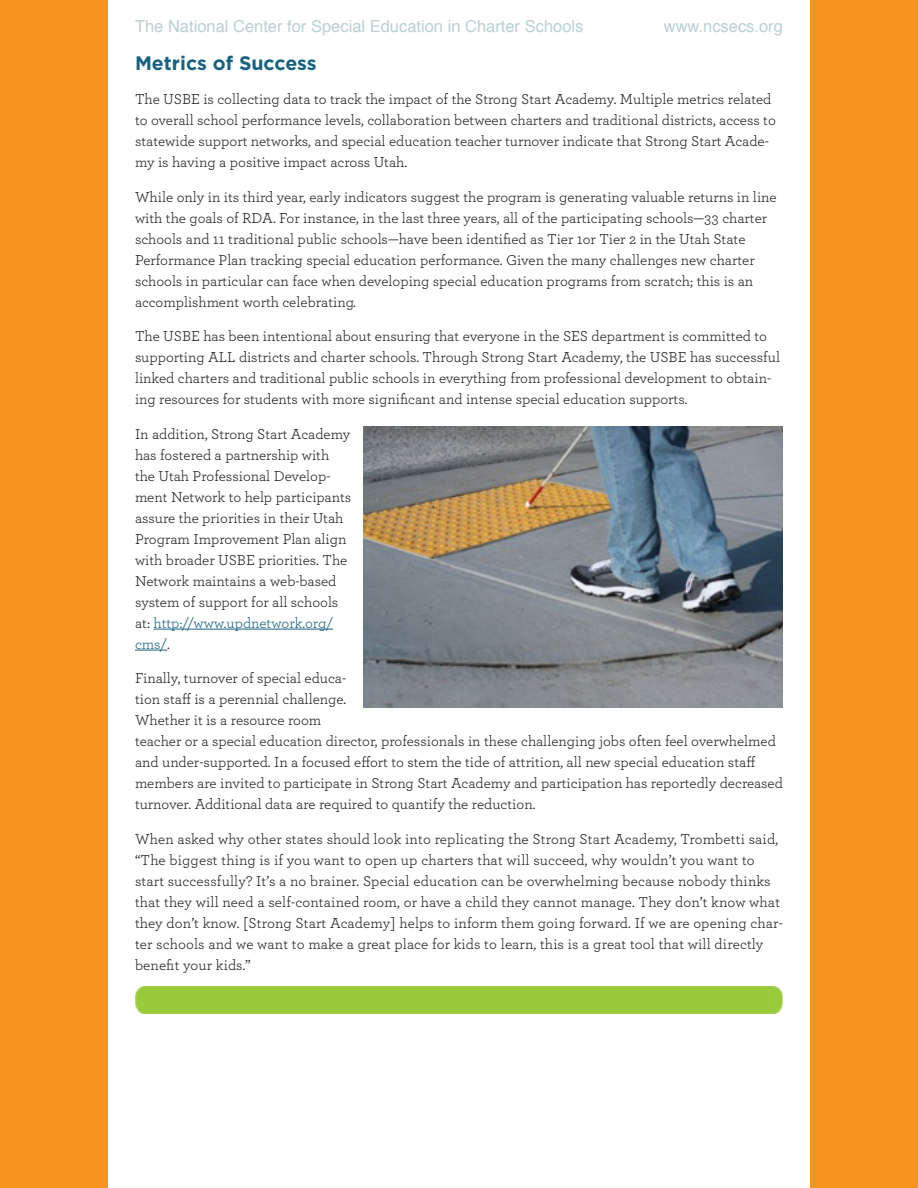
<style>
.page{position:relative;width:918px;height:1188px;background:#f7941e}
.page>*{position:absolute;margin:0;border:0;box-sizing:border-box;transform-origin:0 0}
.SECTION_HEAD{font:700 19.5px "Gotham";color:#19627f}
.t1{font:16.5px "Helvetica";color:#bad0d8}
.BODY{font:15px/21px "Archer";color:#231f20}
.s1{color:#19627f}
</style>
<div class="page">
<div style="left:108px;top:0;width:702px;height:1188px;background:#fff"></div>
<hr style="left:154px;top:629px;width:179px;height:1px;background:#19627f">
<hr style="left:135px;top:650px;width:32px;height:1px;background:#19627f">
<img style="left:363px;top:427px;width:420px;height:280px">
<img style="left:135px;top:986px;width:648px;height:28px">
<p class="t1" style="left:135px;top:13px;width:450px">The National Center for Special Education in Charter Schools</p>
<p class="t1" style="left:664px;top:13px;width:121px">www.ncsecs.org</p>
<p class="SECTION_HEAD" style="left:135px;top:51px;width:183px">Metrics of Success</p>
<p class="BODY" style="left:135px;top:88px;width:642px">The USBE is collecting data to track the impact of the Strong Start Academy. Multiple metrics related to overall school performance levels, collaboration between charters and traditional districts, access to statewide support networks, and special education teacher turnover indicate that Strong Start Acade&shy;my is having a positive impact across Utah.</p>
<p class="BODY" style="left:135px;top:185px;width:643px">While only in its third year, early indicators suggest the program is generating valuable returns in line with the goals of RDA. For instance, in the last three years, all of the participating schools—33 charter schools and 11 traditional public schools—have been identified as Tier 1or Tier 2 in the Utah State Performance Plan tracking special education performance. Given the many challenges new charter schools in particular can face when developing special education programs from scratch; this is an accomplishment worth celebrating.</p>
<p class="BODY" style="left:135px;top:325px;width:647px">The USBE has been intentional about ensuring that everyone in the SES department is committed to supporting ALL districts and charter schools. Through Strong Start Academy, the USBE has successful linked charters and traditional public schools in everything from professional development to obtain&shy;ing resources for students with more significant and intense special education supports.</p>
<p class="BODY" style="left:135px;top:422px;width:218px">In addition, Strong Start Academy has fostered a partnership with the Utah Professional Develop&shy;ment Network to help participants assure the priorities in their Utah<br>Program Improvement Plan align with broader USBE priorities. The<br>Network maintains a web-based system of support for all schools at: <span class="s1">http://www.updnetwork.org/ cms/</span>.</p>
<p class="BODY" style="left:135px;top:667px;width:650px">Finally, turnover of special educa-<br>tion staff is a perennial challenge.<br>Whether it is a resource room<br>teacher or a special education director, professionals in these challenging jobs often feel overwhelmed and under-supported. In a focused effort to stem the tide of attrition, all new special education staff members are invited to participate in Strong Start Academy and participation has reportedly decreased turnover. Additional data are required to quantify the reduction.</p>
<p class="BODY" style="left:135px;top:827px;width:650px">When asked why other states should look into replicating the Strong Start Academy, Trombetti said, “The biggest thing is if you want to open up charters that will succeed, why wouldn’t you want to start successfully? It’s a no brainer. Special education can be overwhelming because nobody thinks that they will need a self-contained room, or have a child they cannot manage. They don’t know what they don’t know. [Strong Start Academy] helps to inform them going forward. If we are opening char&shy;ter schools and we want to make a great place for kids to learn, this is a great tool that will directly benefit your kids.”</p>
</div>
